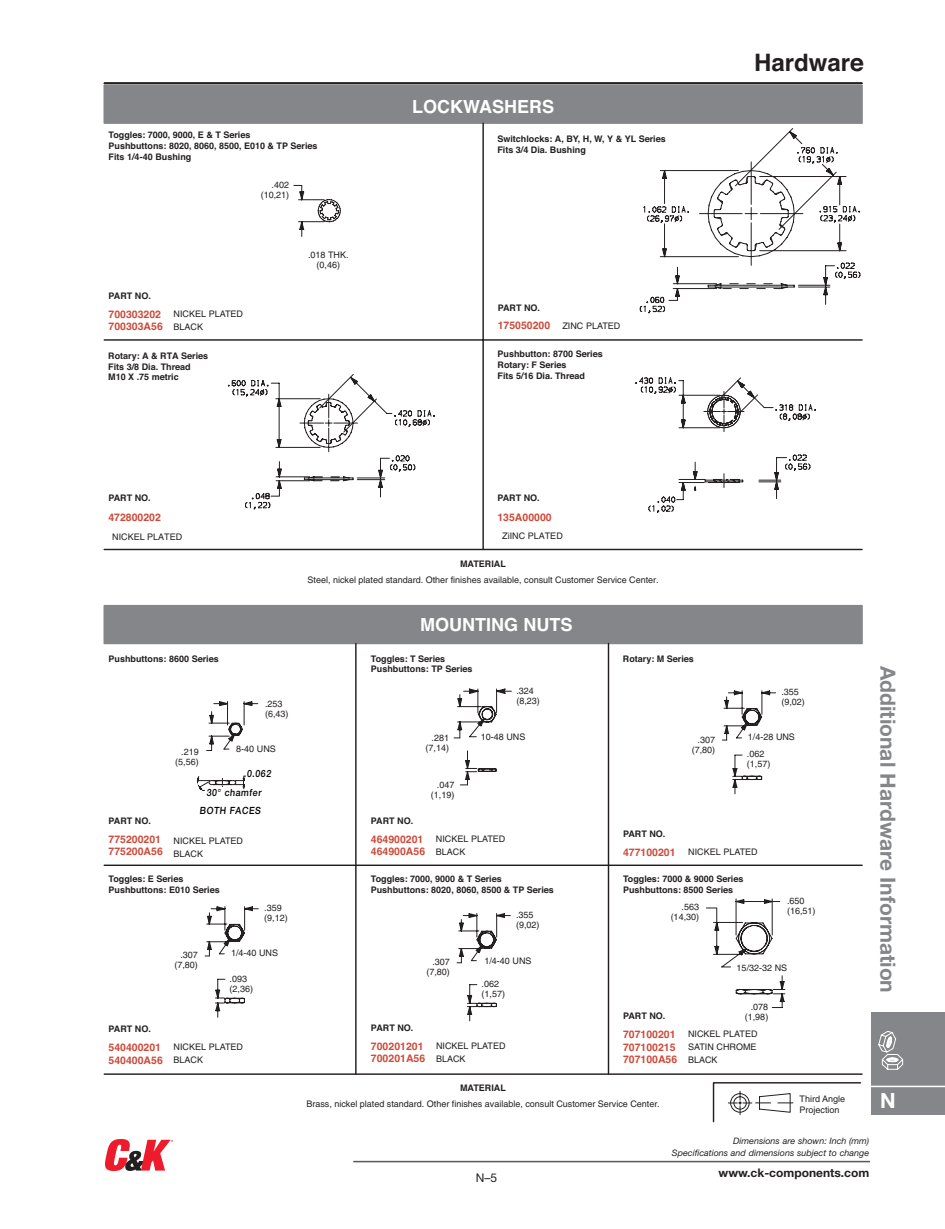
<style>
.page{position:relative;width:945px;height:1229px;background:#fff}
.page>*{position:absolute;margin:0;border:0;box-sizing:border-box;transform-origin:0 0}
.t1{font:700 24px "Helvetica";color:#231f20}
.t2{font:700 21px "Helvetica Neue";color:#848689}
.t3{font:700 21px "Helvetica Neue";color:#fff}
.t4{font:700 18px "Helvetica";color:#fff}
.t5{font:12px "Helvetica Neue";color:#231f20}
.t6{font:700 11.85px "Helvetica Neue";color:#231f20}
.t7{font:700 10.5px/12.1px "Helvetica";color:#cd4b3b}
.t8{font:500 9.9px "Helvetica Neue";color:#000;scale:.9 1}
.t9{font:9px/10.1px "Helvetica";color:#231f20}
.t10{font:700 9px/10.8px "Helvetica";color:#231f20}
.t11{font:italic 8.85px/11.9px "Helvetica Neue";color:#231f20;text-align:right}
.s1{font-weight:700;font-size:10.5px;color:#cd4b3b}
</style>
<div class="page">
<hr style="left:353px;top:1160px;width:517px;height:2px;background:#57585a">
<img style="left:106px;top:1139px;width:66px;height:31px">
<div style="left:871px;top:1013px;width:74px;height:101px;background:#848689"></div>
<svg style="left:878px;top:1031px;width:25px;height:38px"></svg>
<hr style="left:868px;top:1085px;width:77px;height:2px;background:#fff">
<div style="left:104px;top:85px;width:758px;height:38px;background:#848689"></div>
<div style="left:104px;top:85px;width:759px;height:39px;border:1px solid #848689"></div>
<svg style="left:294px;top:185px;width:47px;height:52px"></svg>
<hr style="left:104px;top:339px;width:758px;height:2px;background:#231f20">
<hr style="left:482px;top:123px;width:2px;height:426px;background:#231f20">
<svg style="left:639px;top:128px;width:222px;height:186px"></svg>
<svg style="left:228px;top:374px;width:207px;height:136px"></svg>
<hr style="left:104px;top:549px;width:758px;height:1px;background:#231f20">
<div style="left:104px;top:605px;width:758px;height:38px;background:#848689"></div>
<div style="left:104px;top:605px;width:759px;height:39px;border:1px solid #848689"></div>
<svg style="left:206px;top:701px;width:52px;height:50px"></svg>
<svg style="left:453px;top:688px;width:323px;height:106px"></svg>
<hr style="left:608px;top:643px;width:1px;height:431px;background:#231f20">
<hr style="left:355px;top:643px;width:2px;height:431px;background:#231f20">
<hr style="left:104px;top:864px;width:758px;height:2px;background:#231f20">
<hr style="left:104px;top:1073px;width:758px;height:1px;background:#231f20">
<svg style="left:205px;top:906px;width:54px;height:112px"></svg>
<svg style="left:457px;top:913px;width:54px;height:108px"></svg>
<svg style="left:706px;top:898px;width:80px;height:110px"></svg>
<svg style="left:712px;top:1082px;width:150px;height:40px"></svg>
<svg style="left:635px;top:377px;width:181px;height:136px"></svg>
<div style="left:104px;top:82px;width:759px;height:2px;border:1px solid #231f20"></div>
<svg style="left:197px;top:775px;width:49px;height:16px"></svg>
<p class="t10" style="left:109px;top:129px;width:211px">Toggles: 7000, 9000, E &amp; T Series<br>Pushbuttons: 8020, 8060, 8500, E010 &amp; TP Series<br>Fits 1/4-40 Bushing</p>
<p class="t9" style="left:261px;top:181px;width:30px;text-align:right">.402 (10,21)</p>
<p class="t10" style="left:109px;top:290px;width:44px">PART NO.</p>
<p class="t7" style="left:109px;top:308px;width:56px">700303202<br>700303A56</p>
<p class="t9" style="left:174px;top:308px;width:71px;line-height:13px">NICKEL PLATED<br>BLACK</p>
<p class="t10" style="left:108px;top:350px;width:102px">Rotary: A &amp; RTA Series<br>Fits 3/8 Dia. Thread<br>M10 X .75 metric</p>
<p class="t9" style="left:308px;top:251px;width:42px;text-align:center">.018 THK. (0,46)</p>
<h3 class="t4" style="left:412px;top:90px;width:144px">LOCKWASHERS</h3>
<p class="t10" style="left:497px;top:133px;width:170px">Switchlocks: A, BY, H, W, Y &amp; YL Series<br>Fits 3/4 Dia. Bushing</p>
<p class="t10" style="left:498px;top:302px;width:44px">PART NO.</p>
<p class="t7" style="left:498px;top:319px;width:54px">175050200</p>
<p class="t9" style="left:562px;top:321px;width:59px">ZINC PLATED</p>
<p class="t10" style="left:498px;top:348px;width:107px">Pushbutton: 8700 Series<br>Rotary: F Series<br>Fits 5/16 Dia. Thread</p>
<h1 class="t1" style="left:754px;top:41px;width:111px">Hardware</h1>
<p class="t10" style="left:108px;top:492px;width:44px">PART NO.</p>
<p class="t7" style="left:108px;top:510px;width:54px">472800202</p>
<p class="t9" style="left:112px;top:533px;width:72px">NICKEL PLATED</p>
<p class="t10" style="left:497px;top:492px;width:44px">PART NO.</p>
<p class="t7" style="left:497px;top:510px;width:56px">135A00000</p>
<p class="t9" style="left:502px;top:532px;width:62px">ZiINC PLATED</p>
<p class="t10" style="left:460px;top:558px;width:47px">MATERIAL</p>
<p class="t9" style="left:308px;top:576px;width:352px">Steel, nickel plated standard. Other finishes available, consult Customer Service Center.</p>
<h3 class="t4" style="left:420px;top:608px;width:154px">MOUNTING NUTS</h3>
<p class="t10" style="left:109px;top:652px;width:112px">Pushbuttons: 8600 Series</p>
<p class="t10" style="left:371px;top:652px;width:103px">Toggles: T Series<br>Pushbuttons: TP Series</p>
<p class="t10" style="left:623px;top:652px;width:73px">Rotary: M Series</p>
<p class="t9" style="left:265px;top:699px;width:25px">.253 (6,43)</p>
<p class="t9" style="left:175px;top:747px;width:25px;text-align:right">.219 (5,56)</p>
<p class="t9" style="left:236px;top:745px;width:41px">8-40 UNS</p>
<p class="t9" style="left:516px;top:686px;width:25px">.324 (8,23)</p>
<p class="t9" style="left:781px;top:688px;width:25px">.355 (9,02)</p>
<p class="t9" style="left:426px;top:733px;width:25px;text-align:right">.281 (7,14)</p>
<p class="t9" style="left:481px;top:732px;width:46px">10-48 UNS</p>
<p class="t9" style="left:431px;top:780px;width:25px;text-align:right">.047 (1,19)</p>
<p class="t9" style="left:692px;top:735px;width:25px;text-align:right">.307 (7,80)</p>
<p class="t9" style="left:747px;top:729px;width:50px;line-height:17.2px">1/4-28 UNS .062</p>
<p class="t9" style="left:747px;top:760px;width:25px">(1,57)</p>
<p class="t8" style="left:247px;top:770px;width:30px">0.062</p>
<p class="t8" style="left:200px;top:806px;width:70px">BOTH FACES</p>
<p class="t8" style="left:206px;top:788px;width:63px">30° chamfer</p>
<p class="t10" style="left:109px;top:814px;width:44px">PART NO.</p>
<p class="t7" style="left:109px;top:833px;width:56px">775200201<br>775200A56</p>
<p class="t9" style="left:174px;top:834px;width:71px;line-height:13px">NICKEL PLATED<br>BLACK</p>
<p class="t10" style="left:371px;top:814px;width:44px">PART NO.</p>
<p class="t7" style="left:371px;top:833px;width:56px">464900201<br>464900A56</p>
<p class="t9" style="left:436px;top:833px;width:71px;line-height:13px">NICKEL PLATED<br>BLACK</p>
<p class="t10" style="left:623px;top:827px;width:44px">PART NO.</p>
<p class="t9" style="left:623px;top:847px;width:136px"><span class="s1">477100201</span> NICKEL PLATED</p>
<p class="t10" style="left:109px;top:873px;width:113px">Toggles: E Series<br>Pushbuttons: E010 Series</p>
<p class="t10" style="left:371px;top:873px;width:185px">Toggles: 7000, 9000 &amp; T Series<br>Pushbuttons: 8020, 8060, 8500 &amp; TP Series</p>
<p class="t10" style="left:623px;top:873px;width:122px">Toggles: 7000 &amp; 9000 Series<br>Pushbuttons: 8500 Series</p>
<p class="t9" style="left:264px;top:904px;width:25px">.359 (9,12)</p>
<p class="t9" style="left:174px;top:950px;width:25px;text-align:right">.307 (7,80)</p>
<p class="t9" style="left:231px;top:948px;width:49px">1/4-40 UNS</p>
<p class="t9" style="left:230px;top:974px;width:25px">.093 (2,36)</p>
<p class="t9" style="left:671px;top:903px;width:30px;text-align:right">.563 (14,30)</p>
<p class="t9" style="left:787px;top:896px;width:30px">.650 (16,51)</p>
<p class="t9" style="left:516px;top:910px;width:25px">.355 (9,02)</p>
<p class="t9" style="left:426px;top:957px;width:25px;text-align:right">.307 (7,80)</p>
<p class="t9" style="left:484px;top:956px;width:49px">1/4-40 UNS</p>
<p class="t9" style="left:482px;top:979px;width:25px">.062 (1,57)</p>
<p class="t9" style="left:737px;top:963px;width:52px">15/32-32 NS</p>
<p class="t10" style="left:109px;top:1023px;width:44px">PART NO.</p>
<p class="t7" style="left:109px;top:1041px;width:56px">540400201<br>540400A56</p>
<p class="t9" style="left:174px;top:1041px;width:71px;line-height:13px">NICKEL PLATED<br>BLACK</p>
<p class="t10" style="left:371px;top:1021px;width:44px">PART NO.</p>
<p class="t7" style="left:371px;top:1039px;width:56px">700201201<br>700201A56</p>
<p class="t9" style="left:436px;top:1040px;width:71px;line-height:13px">NICKEL PLATED<br>BLACK</p>
<p class="t10" style="left:623px;top:1010px;width:44px">PART NO.</p>
<p class="t9" style="left:745px;top:1002px;width:25px;text-align:right">.078 (1,98)</p>
<p class="t7" style="left:623px;top:1028px;width:56px">707100201<br>707100215<br>707100A56</p>
<p class="t9" style="left:688px;top:1028px;width:71px;line-height:13px;text-align:justify">NICKEL PLATED SATIN CHROME BLACK</p>
<p class="t10" style="left:460px;top:1082px;width:47px">MATERIAL</p>
<p class="t9" style="left:306px;top:1099px;width:355px">Brass, nickel plated standard. Other finishes available, consult Customer Service Center.</p>
<p class="t9" style="left:800px;top:1093px;width:47px;line-height:10.9px">Third Angle<br>Projection</p>
<h3 class="t5" style="left:476px;top:1172px;width:23px">N–5</h3>
<p class="t11" style="left:672px;top:1135px;width:199px">Dimensions are shown: Inch (mm)<br>Specifications and dimensions subject to change</p>
<h3 class="t6" style="left:719px;top:1168px;width:152px">www.ck-components.com</h3>
<h2 class="t2" style="left:896px;top:666px;width:328px;rotate:90deg">Additional Hardware Information</h2>
<h2 class="t3" style="left:880px;top:1093px;width:17px">N</h2>
</div>
